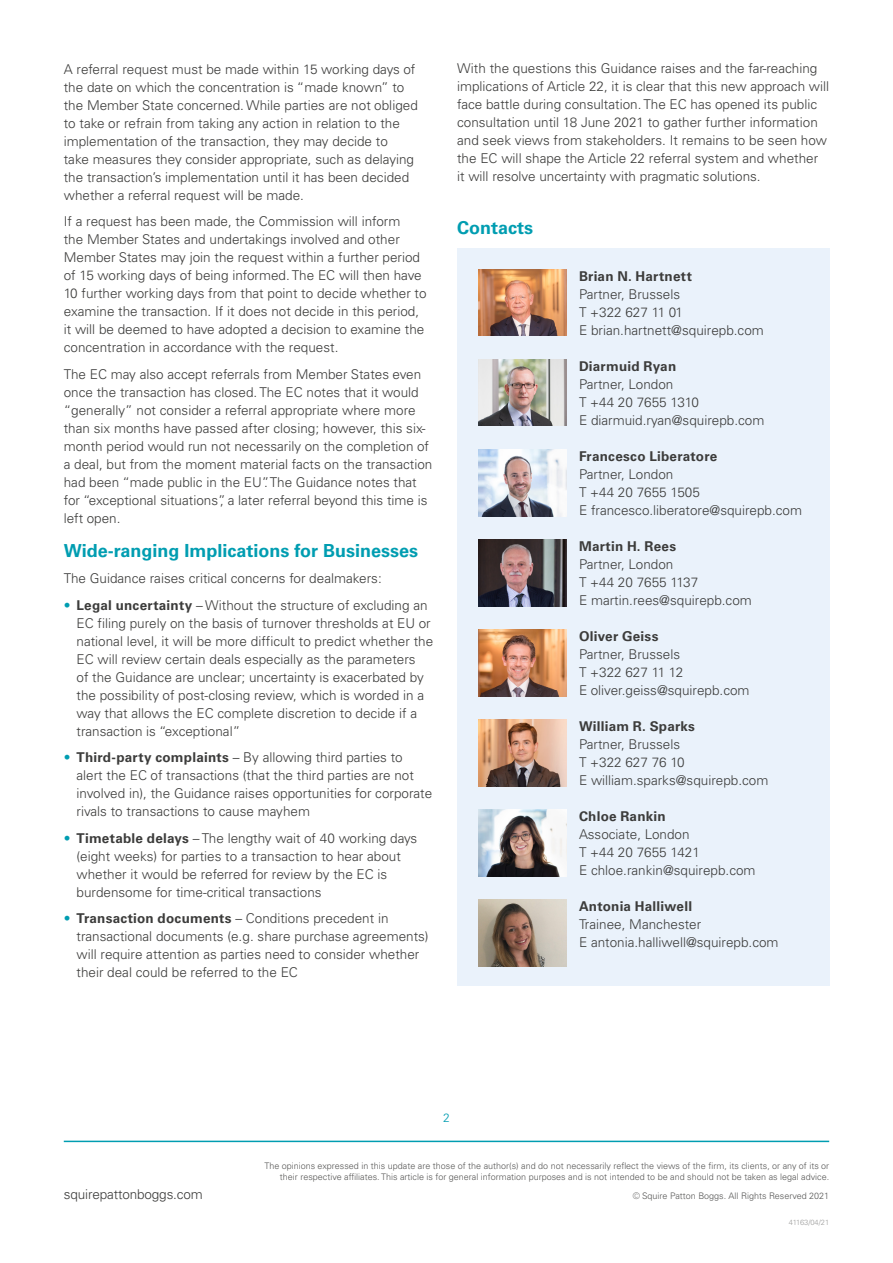
<style>
.page{position:relative;width:893px;height:1263px;background:#fff}
.page>*{position:absolute;margin:0;border:0;box-sizing:border-box;transform-origin:0 0}
.t1{font:700 18px "Univers LTCYR 65";color:#009db1}
.t2{font:300 13.5px/18px "Univers LTCYR 45";color:#3c3c3b}
.t3{font:700 13.5px "Univers LTCYR 65";letter-spacing:.015em;color:#3c3c3b}
.t4{font:300 12px "Univers LTCYR 45";color:#009db1}
.t5{font:300 9px/10.8px "Univers LTCYR 45";color:#575756;text-align:right}
.t6{font:300 7.5px "Univers LTCYR 45";color:#9d9d9c}
.s1{color:#009db1}
.s2{font-family:"Univers LTCYR 65";font-weight:700}
</style>
<div class="page">
<hr style="left:64px;top:1140px;width:765px;height:2px;background:#009db1">
<div style="left:457px;top:248px;width:372px;height:737px;background:#eaf2fb"></div>
<img style="left:478px;top:269px;width:88px;height:67px">
<img style="left:478px;top:359px;width:88px;height:67px">
<img style="left:478px;top:449px;width:88px;height:67px">
<img style="left:478px;top:539px;width:88px;height:67px">
<img style="left:478px;top:629px;width:88px;height:67px">
<img style="left:478px;top:719px;width:88px;height:67px">
<img style="left:478px;top:809px;width:88px;height:67px">
<img style="left:478px;top:899px;width:88px;height:67px">
<p class="t2" style="left:64px;top:59px;width:356px">A referral request must be made within 15 working days of the date on which the concentration is “made known” to the Member State concerned. While parties are not obliged to take or refrain from taking any action in relation to the implementation of the transaction, they may decide to<br>take measures they consider appropriate, such as delaying the transaction’s implementation until it has been decided whether a referral request will be made.</p>
<p class="t2" style="left:64px;top:212px;width:364px">If a request has been made, the Commission will inform<br>the Member States and undertakings involved and other Member States may join the request within a further period of 15 working days of being informed. The EC will then have 10 further working days from that point to decide whether to examine the transaction. If it does not decide in this period, it will be deemed to have adopted a decision to examine the concentration in accordance with the request.</p>
<p class="t2" style="left:64px;top:364px;width:370px">The EC may also accept referrals from Member States even once the transaction has closed. The EC notes that it would “generally” not consider a referral appropriate where more than six months have passed after closing; however, this six&shy;month period would run not necessarily on the completion of a deal, but from the moment material facts on the transaction had been “made public in the EU”. The Guidance notes that for “exceptional situations”, a later referral beyond this time is left open.</p>
<h1 class="t1" style="left:64px;top:538px;width:356px">Wide-ranging Implications for Businesses</h1>
<p class="t2" style="left:64px;top:569px;width:320px">The Guidance raises critical concerns for dealmakers:</p>
<p class="t2" style="left:77px;top:595px;width:358px;text-indent:-13px"><span class="s1">•</span> <span class="s2">Legal uncertainty</span> – Without the structure of excluding an EC filing purely on the basis of turnover thresholds at EU or national level, it will be more difficult to predict whether the EC will review certain deals especially as the parameters<br>of the Guidance are unclear; uncertainty is exacerbated by the possibility of post-closing review, which is worded in a way that allows the EC complete discretion to decide if a transaction is “exceptional”</p>
<p class="t2" style="left:77px;top:748px;width:357px;text-indent:-13px"><span class="s1">•</span> <span class="s2">Third-party complaints</span> – By allowing third parties to alert the EC of transactions (that the third parties are not involved in), the Guidance raises opportunities for corporate rivals to transactions to cause mayhem</p>
<p class="t2" style="left:77px;top:828px;width:342px;text-indent:-13px"><span class="s1">•</span> <span class="s2">Timetable delays</span> – The lengthy wait of 40 working days (eight weeks) for parties to a transaction to hear about whether it would be referred for review by the EC is burdensome for time-critical transactions</p>
<p class="t2" style="left:77px;top:909px;width:354px;text-indent:-13px"><span class="s1">•</span> <span class="s2">Transaction documents</span> – Conditions precedent in transactional documents (e.g. share purchase agreements) will require attention as parties need to consider whether their deal could be referred to the EC</p>
<p class="t2" style="left:457px;top:59px;width:374px">With the questions this Guidance raises and the far-reaching implications of Article 22, it is clear that this new approach will face battle during consultation. The EC has opened its public consultation until 18 June 2021 to gather further information and seek views from stakeholders. It remains to be seen how the EC will shape the Article 22 referral system and whether<br>it will resolve uncertainty with pragmatic solutions.</p>
<h1 class="t1" style="left:457px;top:215px;width:78px">Contacts</h1>
<p class="t3" style="left:579px;top:267px;width:114px">Brian N. Hartnett</p>
<p class="t2" style="left:579px;top:285px;width:186px">Partner, Brussels<br>T +322 627 11 01<br>E brian.hartnett@squirepb.com</p>
<p class="t3" style="left:579px;top:357px;width:99px">Diarmuid Ryan</p>
<p class="t2" style="left:579px;top:375px;width:187px">Partner, London<br>T +44 20 7655 1310<br>E diarmuid.ryan@squirepb.com</p>
<p class="t3" style="left:579px;top:447px;width:140px">Francesco Liberatore</p>
<p class="t2" style="left:579px;top:465px;width:225px">Partner, London<br>T +44 20 7655 1505<br>E francesco.liberatore@squirepb.com</p>
<p class="t3" style="left:579px;top:537px;width:99px">Martin H. Rees</p>
<p class="t2" style="left:579px;top:555px;width:174px">Partner, London<br>T +44 20 7655 1137<br>E martin.rees@squirepb.com</p>
<p class="t3" style="left:579px;top:627px;width:81px">Oliver Geiss</p>
<p class="t2" style="left:579px;top:645px;width:172px">Partner, Brussels<br>T +322 627 11 12<br>E oliver.geiss@squirepb.com</p>
<p class="t3" style="left:579px;top:717px;width:117px">William R. Sparks</p>
<p class="t2" style="left:579px;top:735px;width:191px">Partner, Brussels<br>T +322 627 76 10<br>E william.sparks@squirepb.com</p>
<p class="t3" style="left:579px;top:807px;width:88px">Chloe Rankin</p>
<p class="t2" style="left:579px;top:825px;width:178px">Associate, London<br>T +44 20 7655 1421<br>E chloe.rankin@squirepb.com</p>
<p class="t3" style="left:579px;top:897px;width:115px">Antonia Halliwell</p>
<p class="t2" style="left:579px;top:915px;width:201px">Trainee, Manchester<br>E antonia.halliwell@squirepb.com</p>
<p class="t4" style="left:443px;top:1110px;width:8px">2</p>
<p class="t2" style="left:64px;top:1185px;width:141px">squirepattonboggs.com</p>
<p class="t5" style="left:265px;top:1160px;width:566px">The opinions expressed in this update are those of the author(s) and do not necessarily reflect the views of the firm, its clients, or any of its or their respective affiliates. This article is for general information purposes and is not intended to be and should not be taken as legal advice.</p>
<p class="t5" style="left:633px;top:1190px;width:198px">© Squire Patton Boggs. All Rights Reserved 2021</p>
<p class="t6" style="left:789px;top:1217px;width:42px">41163/04/21</p>
</div>
